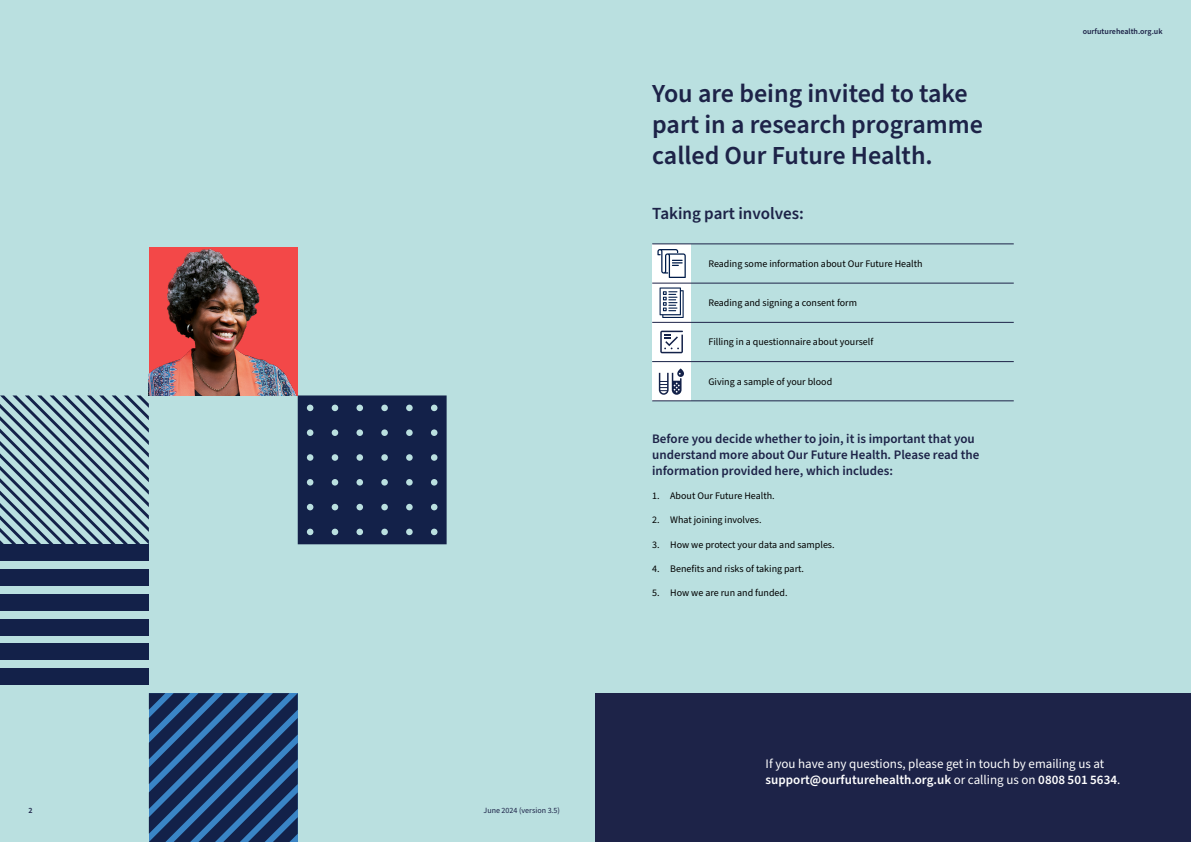
<style>
.page{position:relative;width:1191px;height:842px;background:#bae0e0}
.page>*{position:absolute;margin:0;border:0;box-sizing:border-box;transform-origin:0 0}
.t1{font:600 26px/31.2px "Source Sans Pro";color:#1d2348}
.t2{font:600 17px "Source Sans Pro";color:#1d2348}
.t3{font:600 13px/16px "Source Sans Pro";color:#1d2348}
.t4{font:13px/16px "Source Sans Pro";color:#fff}
.t5{font:10px "Source Sans Pro";color:#000}
.t6{font:600 8px "Source Sans Pro";color:#1d2348}
.t7{font:8px "Source Sans Pro";color:#1d2348}
.s1{font-weight:600}
</style>
<div class="page">
<div style="left:595px;top:693px;width:596px;height:149px;background:#1d2348"></div>
<div style="left:652px;top:244px;width:39px;height:39px;background:#fff"></div>
<div style="left:652px;top:283px;width:39px;height:39px;background:#fff"></div>
<div style="left:652px;top:323px;width:39px;height:38px;background:#fff"></div>
<div style="left:652px;top:362px;width:39px;height:39px;background:#fff"></div>
<hr style="left:652px;top:283px;width:361px;height:1px;background:#1d2348">
<hr style="left:652px;top:322px;width:361px;height:1px;background:#1d2348">
<hr style="left:652px;top:361px;width:361px;height:1px;background:#1d2348">
<hr style="left:652px;top:401px;width:361px;height:1px;background:#1d2348">
<hr style="left:652px;top:244px;width:361px;height:1px;background:#1d2348">
<svg style="left:657px;top:249px;width:29px;height:29px"></svg>
<svg style="left:659px;top:287px;width:24px;height:31px"></svg>
<svg style="left:660px;top:331px;width:23px;height:22px"></svg>
<svg style="left:659px;top:368px;width:25px;height:27px"></svg>
<svg style="left:149px;top:693px;width:149px;height:149px;background:#204272"></svg>
<div style="left:0;top:544px;width:149px;height:17px;background:#132149"></div>
<div style="left:0;top:569px;width:149px;height:17px;background:#132149"></div>
<div style="left:0;top:594px;width:149px;height:16px;background:#132149"></div>
<div style="left:0;top:619px;width:149px;height:16px;background:#132149"></div>
<div style="left:0;top:643px;width:149px;height:17px;background:#132149"></div>
<div style="left:0;top:668px;width:149px;height:17px;background:#132149"></div>
<svg style="left:0;top:395px;width:149px;height:149px"></svg>
<img style="left:149px;top:247px;width:149px;height:148px">
<svg style="left:298px;top:395px;width:148px;height:149px;background:#1c2b51"></svg>
<p class="t6" style="left:28px;top:805px;width:6px">2</p>
<p class="t7" style="left:483px;top:805px;width:78px">June 2024 (version 3.5)</p>
<h1 class="t1" style="left:652px;top:79px;width:332px">You are being invited to take part in a research programme called Our Future Health.</h1>
<h2 class="t2" style="left:652px;top:202px;width:153px">Taking part involves:</h2>
<p class="t5" style="left:708px;top:257px;width:216px">Reading some information about Our Future Health</p>
<p class="t5" style="left:708px;top:296px;width:150px">Reading and signing a consent form</p>
<p class="t5" style="left:708px;top:335px;width:166px">Filling in a questionnaire about yourself</p>
<p class="t5" style="left:708px;top:374px;width:125px">Giving a sample of your blood</p>
<h3 class="t3" style="left:652px;top:431px;width:329px">Before you decide whether to join, it is important that you understand more about Our Future Health. Please read the information provided here, which includes:</h3>
<p class="t5" style="left:652px;top:489px;width:124px">1. About Our Future Health.</p>
<p class="t5" style="left:652px;top:513px;width:111px">2. What joining involves.</p>
<p class="t5" style="left:652px;top:538px;width:184px">3. How we protect your data and samples.</p>
<p class="t5" style="left:652px;top:562px;width:153px">4. Benefits and risks of taking part.</p>
<p class="t5" style="left:652px;top:586px;width:137px">5. How we are run and funded.</p>
<p class="t6" style="left:1082px;top:26px;width:81px">ourfuturehealth.org.uk</p>
<h3 class="t4" style="left:765px;top:756px;width:356px">If you have any questions, please get in touch by emailing us at <span class="s1">support@ourfuturehealth.org.uk</span> or calling us on <span class="s1">0808 501 5634</span>.</h3>
</div>
